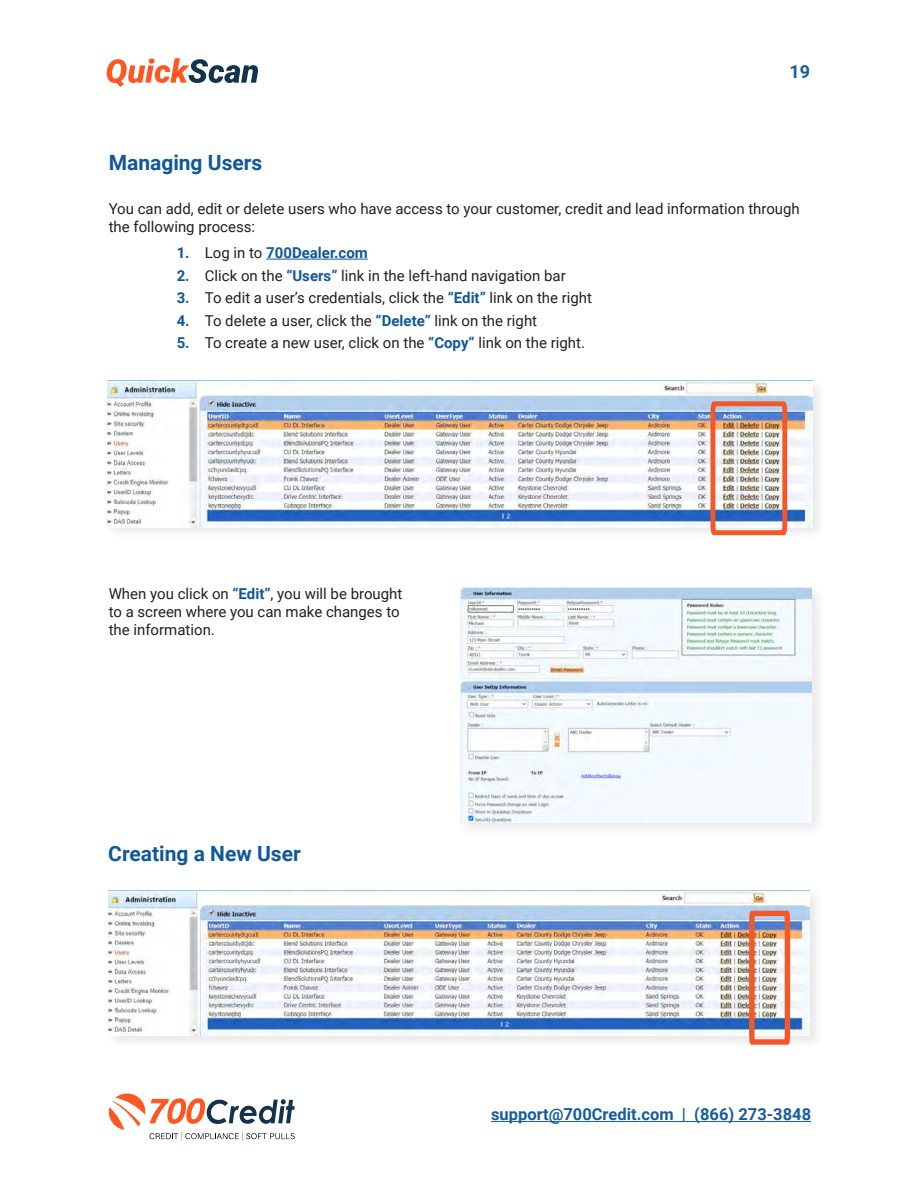
<style>
.page{position:relative;width:918px;height:1188px;background:#fff}
.page>*{position:absolute;margin:0;border:0;box-sizing:border-box;transform-origin:0 0}
.t1{font:700 21px "Roboto";color:#10589a}
.t2{font:700 18px "Roboto";color:#175d9e}
.t3{font:700 16.5px "Roboto";color:#175d9e}
.t4{font:15px/18px "Roboto";color:#231f20}
.t5{font:700 15px "Roboto";color:#10589a}
.s1{font-weight:400;color:#231f20}
.s2{font-weight:700;color:#10589a}
</style>
<div class="page">
<svg style="left:107px;top:58px;width:151px;height:29px"></svg>
<hr style="left:491px;top:1121px;width:320px;height:1px;background:#175d9e">
<svg style="left:109px;top:1094px;width:186px;height:47px"></svg>
<hr style="left:266px;top:259px;width:102px;height:1px;background:#10589a">
<div style="left:104px;top:378px;width:722px;height:163px;background:#231f20;opacity:.1"></div>
<img style="left:107px;top:381px;width:705px;height:146px">
<img style="left:708px;top:399px;width:82px;height:139px">
<div style="left:457px;top:584px;width:369px;height:254px;background:#f8f9f9"></div>
<img style="left:460px;top:587px;width:351px;height:235px">
<div style="left:106px;top:888px;width:717px;height:162px;background:#231f20;opacity:.1"></div>
<img style="left:109px;top:890px;width:701px;height:146px">
<img style="left:746px;top:908px;width:47px;height:139px">
<p class="t1" style="left:109px;top:148px;width:155px">Managing Users</p>
<p class="t2" style="left:789px;top:59px;width:22px">19</p>
<p class="t4" style="left:109px;top:199px;width:693px">You can add, edit or delete users who have access to your customer, credit and lead information through the following process:</p>
<p class="t5" style="left:177px;top:242px;width:14px">1.</p>
<p class="t5" style="left:177px;top:265px;width:14px">2.</p>
<p class="t5" style="left:177px;top:287px;width:14px">3.</p>
<p class="t5" style="left:177px;top:310px;width:14px">4.</p>
<p class="t5" style="left:177px;top:332px;width:14px">5.</p>
<p class="t5" style="left:205px;top:242px;width:165px"><span class="s1">Log in to</span> 700Dealer.com</p>
<p class="t4" style="left:205px;top:266px;width:362px">Click on the <span class="s2">“Users”</span> link in the left-hand navigation bar</p>
<p class="t4" style="left:205px;top:288px;width:389px">To edit a user’s credentials, click the <span class="s2">“Edit”</span> link on the right</p>
<p class="t4" style="left:205px;top:311px;width:334px">To delete a user, click the <span class="s2">“Delete”</span> link on the right</p>
<p class="t4" style="left:205px;top:333px;width:382px">To create a new user, click on the <span class="s2">“Copy”</span> link on the right.</p>
<p class="t4" style="left:109px;top:584px;width:295px">When you click on <span class="s2">“Edit”</span>, you will be brought to a screen where you can make changes to the information.</p>
<p class="t1" style="left:108px;top:838px;width:194px">Creating a New User</p>
<p class="t3" style="left:491px;top:1103px;width:322px">support@700Credit.com | (866) 273-3848</p>
</div>
